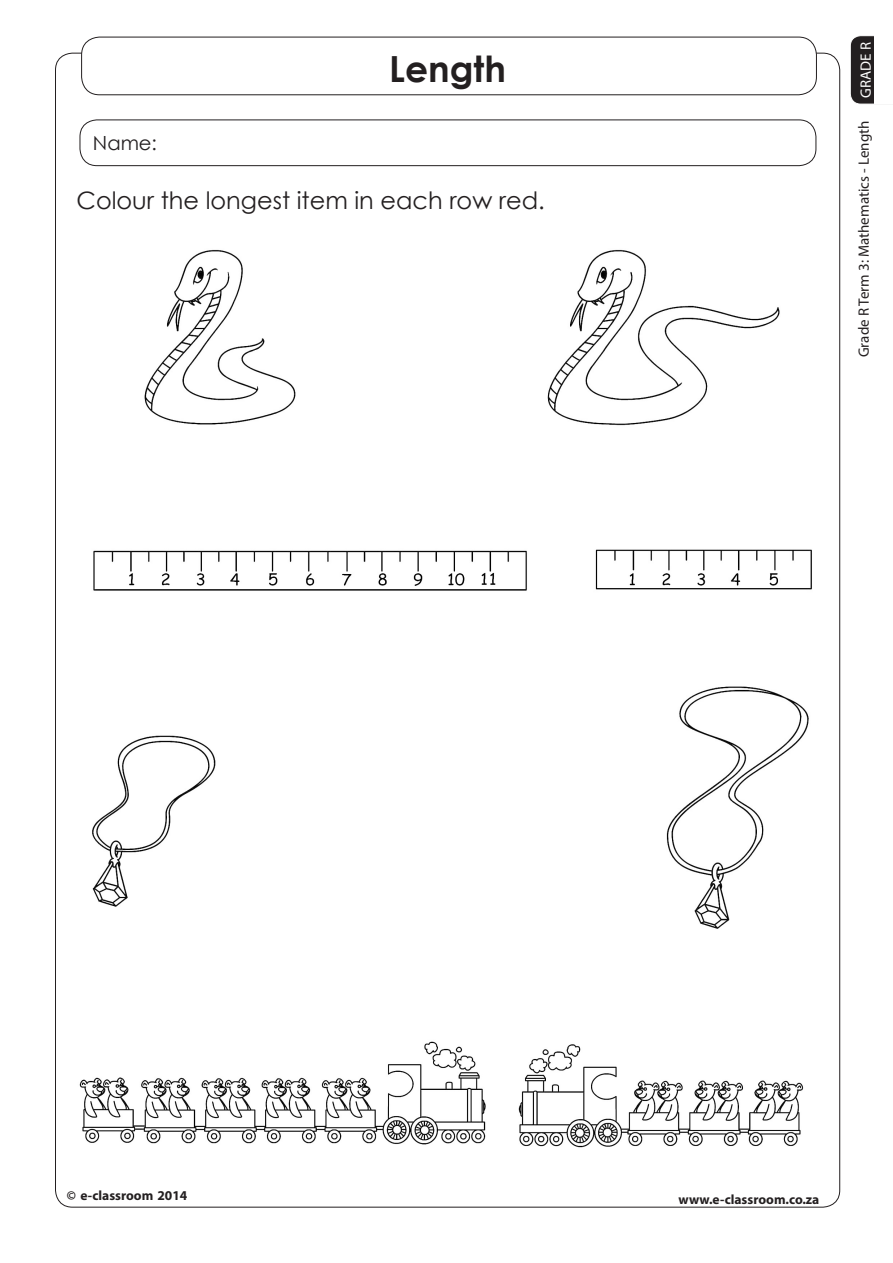
<style>
.page{position:relative;width:893px;height:1263px;background:#fff}
.page>*{position:absolute;margin:0;border:0;box-sizing:border-box;transform-origin:0 0}
.t1{font:700 36px "Century Gothic";color:#231f20}
.t2{font:24px "Century Gothic";color:#231f20}
.t3{font:19.5px "Century Gothic";color:#231f20}
.t4{font:15px "Myriad Pro";color:#231f20}
.t5{font:15px "Myriad Pro";color:#fff}
.t6{font:700 13.5px "Myriad Pro";color:#231f20}
</style>
<div class="page">
<svg style="left:850px;top:36px;width:24px;height:68px;background:#322e2f"></svg>
<div style="left:81px;top:37px;width:736px;height:58px;border:1px solid #231f20;border-radius:18px"></div>
<div style="left:80px;top:120px;width:736px;height:46px;border:1px solid #231f20;border-radius:17px"></div>
<img style="left:93px;top:249px;width:719px;height:342px">
<img style="left:92px;top:735px;width:124px;height:172px">
<img style="left:79px;top:1041px;width:407px;height:104px">
<img style="left:518px;top:1044px;width:286px;height:104px">
<img style="left:666px;top:686px;width:143px;height:243px">
<p class="t3" style="left:93px;top:129px;width:66px">Name:</p>
<p class="t1" style="left:389px;top:41px;width:118px">Length</p>
<p class="t2" style="left:77px;top:184px;width:470px">Colour the longest item in each row red.</p>
<p class="t5" style="left:856px;top:98px;width:57px;rotate:-90deg">GRADE R</p>
<p class="t4" style="left:855px;top:357px;width:238px;rotate:-90deg">Grade R Term 3: Mathematics - Length</p>
<p class="t6" style="left:67px;top:1186px;width:122px">© e-classroom 2014</p>
<p class="t6" style="left:678px;top:1190px;width:142px">www.e-classroom.co.za</p>
</div>
